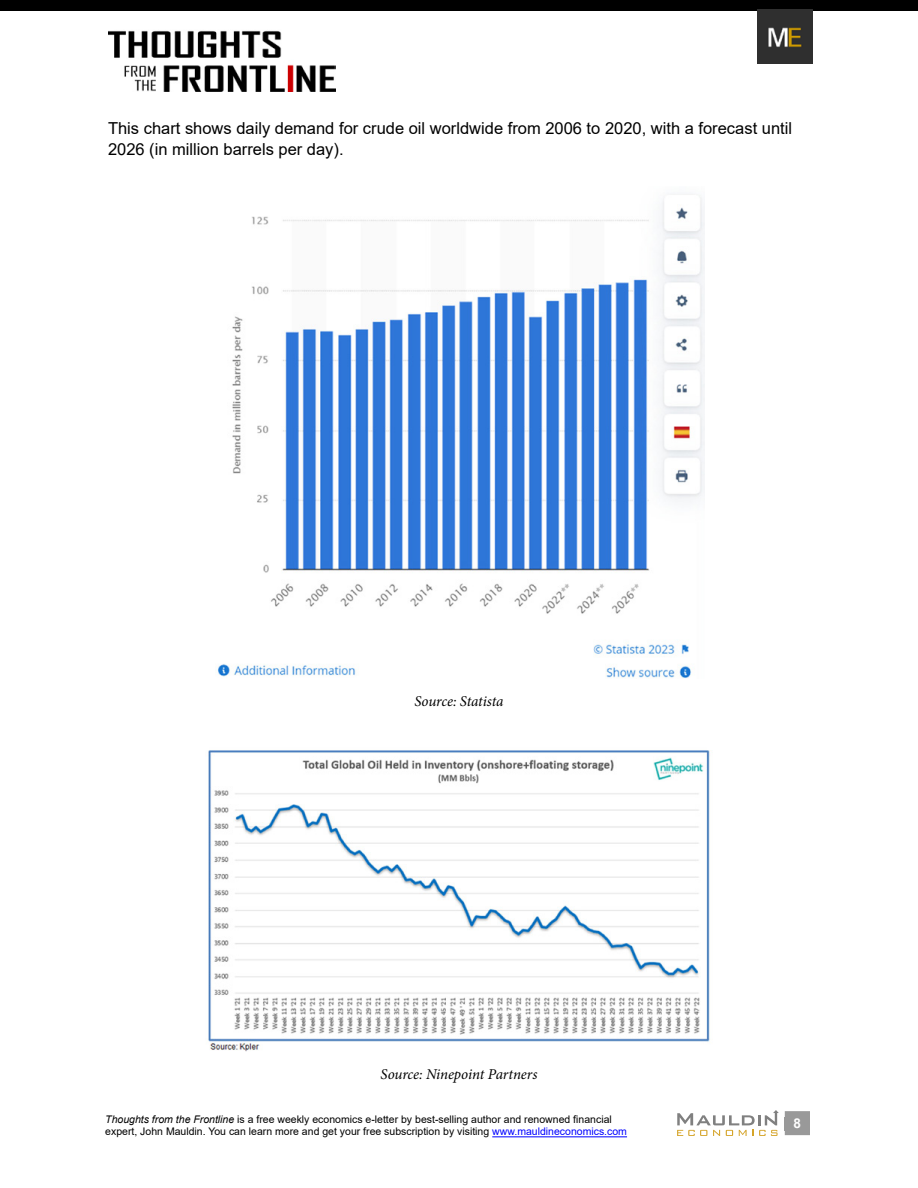
<style>
.page{position:relative;width:918px;height:1188px;background:#fff}
.page>*{position:absolute;margin:0;border:0;box-sizing:border-box;transform-origin:0 0}
.t1{font:16.5px/21px "Arial";color:#000}
.t2{font:italic 15px "Minion Pro";letter-spacing:-.01em;color:#000}
.t3{font:700 13.5px "Arial";color:#fff}
.t4{font:10.5px/12.6px "Arial";color:#000}
.s1{font-style:italic}
.s2{color:#00f}
</style>
<div class="page">
<div style="left:785px;top:1111px;width:25px;height:24px;background:#999"></div>
<hr style="left:492px;top:1136px;width:135px;height:1px;background:#00f">
<img style="left:108px;top:30px;width:228px;height:62px">
<div style="left:0;top:0;width:918px;height:11px;background:#000"></div>
<img style="left:758px;top:9px;width:55px;height:55px">
<svg style="left:677px;top:1110px;width:102px;height:26px"></svg>
<img style="left:217px;top:197px;width:487px;height:482px">
<img style="left:208px;top:750px;width:502px;height:302px">
<h1 class="t1" style="left:108px;top:118px;width:686px">This chart shows daily demand for crude oil worldwide from 2006 to 2020, with a forecast until<br>2026 (in million barrels per day).</h1>
<h2 class="t2" style="left:414px;top:691px;width:91px">Source: Statista</h2>
<h2 class="t2" style="left:381px;top:1064px;width:158px">Source: Ninepoint Partners</h2>
<p class="t4" style="left:105px;top:1113px;width:523px"><span class="s1">Thoughts from the Frontline</span> is a free weekly economics e-letter by best-selling author and renowned financial expert, John Mauldin. You can learn more and get your free subscription by visiting <span class="s2">www.mauldineconomics.com</span></p>
<p class="t3" style="left:794px;top:1113px;width:9px">8</p>
</div>
